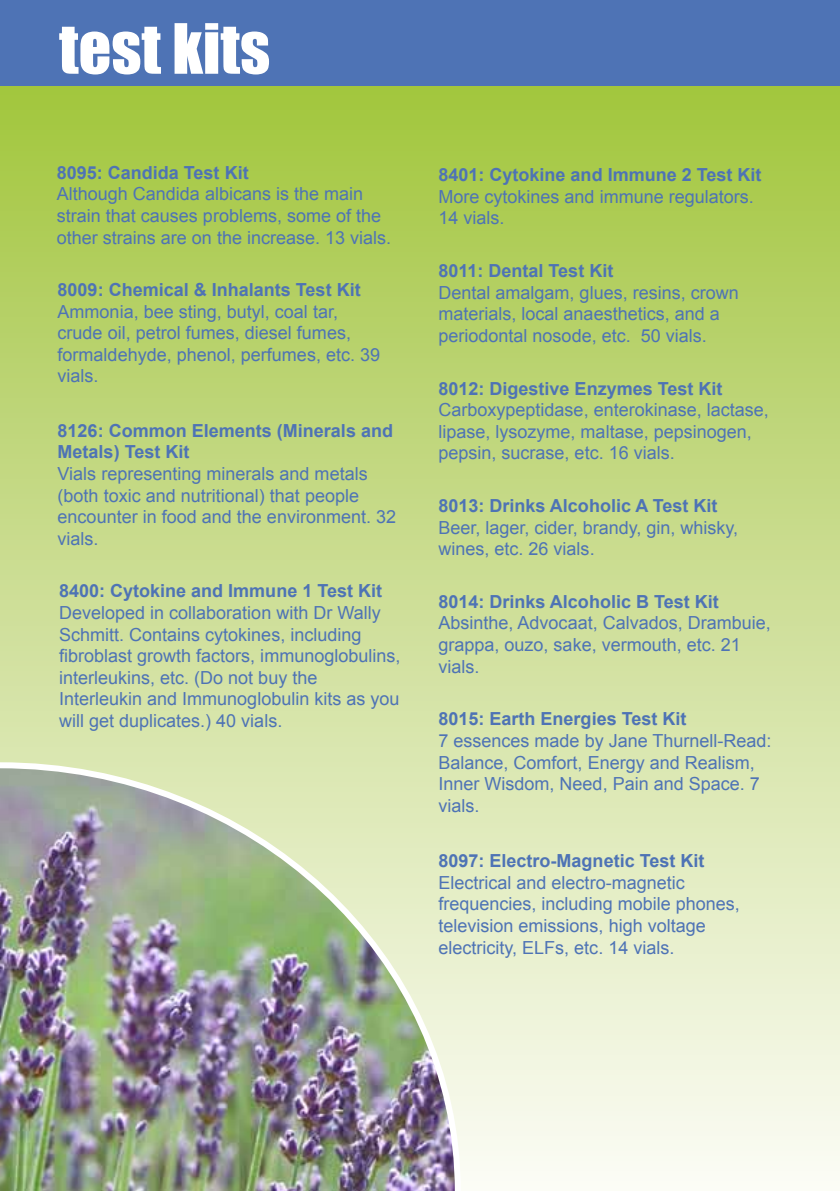
<style>
.page{position:relative;width:840px;height:1191px;background:#fff}
.page>*{position:absolute;margin:0;border:0;box-sizing:border-box;transform-origin:0 0}
.t1{font:64px "Impact";color:#fff}
.t2{font:18px/21.6px "Arial";color:#4e73b5}
.t3{font:700 18px/21.6px "Arial";color:#4e73b5}
</style>
<div class="page">
<div style="left:0;top:0;width:839px;height:1191px;background:linear-gradient(to bottom,#9cc131,#fdfcf8)"></div>
<div style="left:0;top:0;width:839px;height:85px;background:#4e73b5"></div>
<img style="left:0;top:762px;width:460px;height:429px">
<h1 class="t1" style="left:59px;top:-1px;width:212px">test kits</h1>
<p class="t3" style="left:57px;top:162px;width:193px">8095: Candida Test Kit</p>
<p class="t2" style="left:57px;top:183px;width:336px">Although Candida albicans is the main strain that causes problems, some of the other strains are on the increase. 13 vials.</p>
<p class="t3" style="left:58px;top:279px;width:304px">8009: Chemical &amp; Inhalants Test Kit</p>
<p class="t2" style="left:58px;top:301px;width:324px">Ammonia, bee sting, butyl, coal tar, crude oil, petrol fumes, diesel fumes, formaldehyde, phenol, perfumes, etc. 39 vials.</p>
<p class="t3" style="left:58px;top:420px;width:337px">8126: Common Elements (Minerals and<br>Metals) Test Kit</p>
<p class="t2" style="left:58px;top:463px;width:340px">Vials representing minerals and metals (both toxic and nutritional) that people encounter in food and the environment. 32 vials.</p>
<p class="t3" style="left:59px;top:581px;width:324px">8400: Cytokine and Immune 1 Test Kit</p>
<p class="t2" style="left:59px;top:602px;width:343px">Developed in collaboration with Dr Wally Schmitt. Contains cytokines, including fibroblast growth factors, immunoglobulins, interleukins, etc. (Do not buy the Interleukin and Immunoglobulin kits as you will get duplicates.) 40 vials.</p>
<p class="t3" style="left:438px;top:165px;width:324px">8401: Cytokine and Immune 2 Test Kit</p>
<p class="t2" style="left:438px;top:186px;width:317px">More cytokines and immune regulators.<br>14 vials.</p>
<p class="t3" style="left:438px;top:260px;width:176px">8011: Dental Test Kit</p>
<p class="t2" style="left:438px;top:282px;width:302px">Dental amalgam, glues, resins, crown materials, local anaesthetics, and a periodontal nosode, etc. 50 vials.</p>
<p class="t3" style="left:438px;top:378px;width:285px">8012: Digestive Enzymes Test Kit</p>
<p class="t2" style="left:438px;top:399px;width:332px">Carboxypeptidase, enterokinase, lactase, lipase, lysozyme, maltase, pepsinogen, pepsin, sucrase, etc. 16 vials.</p>
<p class="t3" style="left:438px;top:495px;width:280px">8013: Drinks Alcoholic A Test Kit</p>
<p class="t2" style="left:438px;top:516px;width:301px">Beer, lager, cider, brandy, gin, whisky, wines, etc. 26 vials.</p>
<p class="t3" style="left:438px;top:591px;width:282px">8014: Drinks Alcoholic B Test Kit</p>
<p class="t2" style="left:438px;top:612px;width:334px">Absinthe, Advocaat, Calvados, Drambuie, grappa, ouzo, sake, vermouth, etc. 21 vials.</p>
<p class="t3" style="left:438px;top:709px;width:249px">8015: Earth Energies Test Kit</p>
<p class="t2" style="left:438px;top:730px;width:334px">7 essences made by Jane Thurnell-Read:<br>Balance, Comfort, Energy and Realism,<br>Inner Wisdom, Need, Pain and Space. 7 vials.</p>
<p class="t3" style="left:438px;top:850px;width:267px">8097: Electro-Magnetic Test Kit</p>
<p class="t2" style="left:438px;top:872px;width:303px">Electrical and electro-magnetic frequencies, including mobile phones, television emissions, high voltage electricity, ELFs, etc. 14 vials.</p>
</div>
